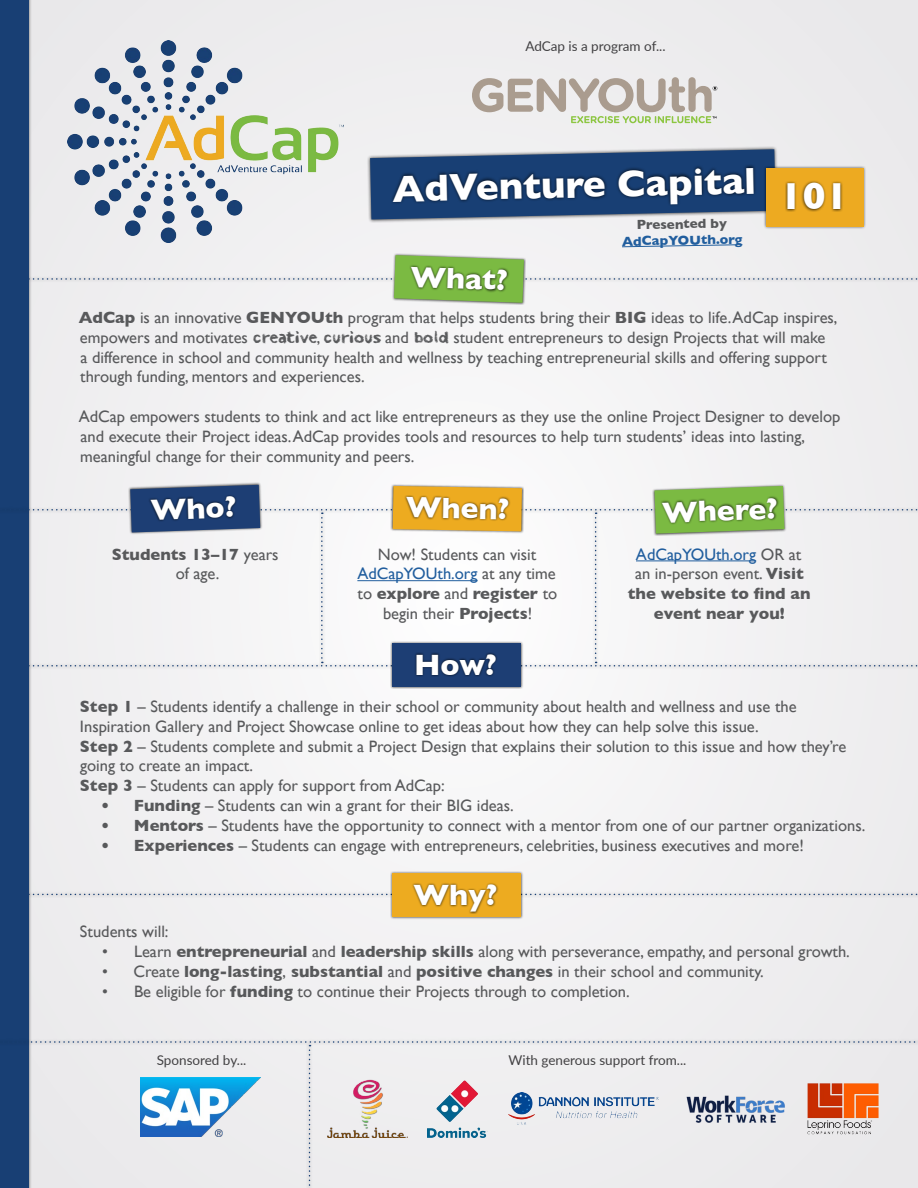
<style>
.page{position:relative;width:918px;height:1188px;background:#f1f0f2}
.page>*{position:absolute;margin:0;border:0;box-sizing:border-box;transform-origin:0 0}
.t1{font:700 38.4px "Gill Sans";color:#fff}
.t2{font:700 30px "Gill Sans";color:#fff}
.t3{font:16.5px/19.8px "Gill Sans";color:#58595b}
.t4{font:700 16.5px/19.8px "Gill Sans";color:#58595b;text-align:center}
.t5{font:13.5px "Lato";color:#414042}
.t6{font:700 13.5px "Gill Sans";color:#215e9e}
.t7{font:700 13.5px "Gill Sans";color:#58595b}
.s1{font-weight:700}
.s2{font-family:"Crayon Hand";font-weight:700}
.s3{font-weight:400}
.s4{font-weight:400;color:#215e9e}
.s5{color:#215e9e}
</style>
<div class="page">
<div style="left:0;top:662px;width:918px;height:8px;background:#edeced"></div>
<div style="left:0;top:890px;width:918px;height:8px;background:#000;opacity:.75"></div>
<svg style="left:32px;top:894px;width:886px;height:1px"></svg>
<img style="left:68px;top:40px;width:276px;height:203px">
<svg style="left:472px;top:77px;width:245px;height:46px"></svg>
<div style="left:367px;top:146px;width:412px;height:77px;background:#000;opacity:.75"></div>
<svg style="left:370px;top:149px;width:406px;height:70px;background:#4c688e"></svg>
<div style="left:390px;top:164px;width:367px;height:43px;background:#000;opacity:.75"></div>
<div style="left:763px;top:165px;width:103px;height:65px;background:#000;opacity:.75"></div>
<div style="left:766px;top:168px;width:98px;height:59px;background:#edaa21"></div>
<div style="left:785px;top:180px;width:59px;height:32px;background:#000;opacity:.75"></div>
<div style="left:0;top:0;width:32px;height:1188px;background:#000;opacity:.75"></div>
<div style="left:0;top:0;width:28px;height:1188px;background:#183f74"></div>
<div style="left:392px;top:253px;width:134px;height:52px;background:#000;opacity:.75"></div>
<svg style="left:28px;top:255px;width:890px;height:48px"></svg>
<div style="left:409px;top:264px;width:101px;height:29px;background:#000;opacity:.75"></div>
<div style="left:0;top:1038px;width:918px;height:8px;background:#e9e8ea"></div>
<svg style="left:0;top:1041px;width:918px;height:147px"></svg>
<img style="left:141px;top:1078px;width:119px;height:59px">
<div style="left:390px;top:483px;width:134px;height:51px;background:#000;opacity:.75"></div>
<div style="left:128px;top:482px;width:134px;height:53px;background:#000;opacity:.75"></div>
<div style="left:652px;top:483px;width:135px;height:53px;background:#000;opacity:.75"></div>
<svg style="left:28px;top:485px;width:890px;height:182px"></svg>
<div style="left:660px;top:496px;width:119px;height:29px;background:#000;opacity:.75"></div>
<div style="left:390px;top:641px;width:134px;height:48px;background:#000;opacity:.75"></div>
<div style="left:393px;top:643px;width:128px;height:44px;background:#1d3e74"></div>
<div style="left:414px;top:652px;width:84px;height:25px;background:#000;opacity:.75"></div>
<div style="left:390px;top:871px;width:134px;height:48px;background:#000;opacity:.75"></div>
<div style="left:393px;top:874px;width:128px;height:43px;background:#edab20"></div>
<div style="left:411px;top:882px;width:88px;height:32px;background:#000;opacity:.75"></div>
<svg style="left:622px;top:244px;width:121px;height:3px"></svg>
<img style="left:508px;top:1093px;width:150px;height:32px">
<img style="left:328px;top:1080px;width:79px;height:58px">
<img style="left:427px;top:1080px;width:60px;height:58px">
<img style="left:677px;top:1093px;width:117px;height:32px">
<img style="left:807px;top:1080px;width:72px;height:58px">
<p class="t5" style="left:525px;top:37px;width:142px">AdCap is a program of...</p>
<h1 class="t1" style="left:392px;top:157px;width:365px;rotate:-1deg">AdVenture Capital</h1>
<h2 class="t2" style="left:411px;top:253px;width:99px;rotate:2deg">What?</h2>
<p class="t7" style="left:637px;top:214px;width:92px;rotate:-1deg">Presented by</p>
<p class="t6" style="left:622px;top:231px;width:122px;rotate:-1deg">AdCapYOUth.org</p>
<h1 class="t1" style="left:780px;top:166px;width:70px">101</h1>
<p class="t3" style="left:79px;top:307px;width:760px"><span class="s1">AdCap</span> is an innovative <span class="s1">GENYOUth</span> program that helps students bring their <span class="s1">BIG</span> ideas to life. AdCap inspires, empowers and motivates <span class="s2">creative</span>, <span class="s2">curious</span> and <span class="s2">bold</span> student entrepreneurs to design Projects that will make<br>a difference in school and community health and wellness by teaching entrepreneurial skills and offering support through funding, mentors and experiences.</p>
<p class="t3" style="left:79px;top:406px;width:763px">AdCap empowers students to think and act like entrepreneurs as they use the online Project Designer to develop and execute their Project ideas. AdCap provides tools and resources to help turn students’ ideas into lasting, meaningful change for their community and peers.</p>
<h2 class="t2" style="left:150px;top:486px;width:87px;rotate:-2deg">Who?</h2>
<h2 class="t2" style="left:406px;top:484px;width:105px;rotate:1deg">When?</h2>
<h2 class="t2" style="left:661px;top:489px;width:117px;rotate:-2deg">Where?</h2>
<p class="t4" style="left:112px;top:544px;width:168px">Students 13–17 <span class="s3">years of age.</span></p>
<p class="t4" style="left:628px;top:544px;width:184px"><span class="s4">AdCapYOUth.org</span> <span class="s3">OR at an in-person event.</span> Visit the website to find an event near you!</p>
<p class="t3" style="left:357px;top:544px;width:201px;text-align:center">Now! Students can visit<br><span class="s5">AdCapYOUth.org</span> at any time to <span class="s1">explore</span> and <span class="s1">register</span> to begin their <span class="s1">Projects</span>!</p>
<h2 class="t2" style="left:414px;top:641px;width:84px">How?</h2>
<p class="t3" style="left:80px;top:696px;width:768px"><span class="s1">Step 1</span> – Students identify a challenge in their school or community about health and wellness and use the Inspiration Gallery and Project Showcase online to get ideas about how they can help solve this issue.<br><span class="s1">Step 2</span> – Students complete and submit a Project Design that explains their solution to this issue and how they’re going to create an impact.<br><span class="s1">Step 3</span> – Students can apply for support from AdCap:</p>
<p class="t3" style="left:101px;top:795px;width:414px"><span class="s1">• Funding</span> – Students can win a grant for their BIG ideas.</p>
<p class="t3" style="left:101px;top:815px;width:766px"><span class="s1">• Mentors</span> – Students have the opportunity to connect with a mentor from one of our partner organizations.</p>
<p class="t3" style="left:101px;top:835px;width:704px"><span class="s1">• Experiences</span> – Students can engage with entrepreneurs, celebrities, business executives and more!</p>
<h2 class="t2" style="left:413px;top:871px;width:85px">Why?</h2>
<p class="t3" style="left:80px;top:922px;width:90px">Students will:</p>
<p class="t3" style="left:102px;top:941px;width:749px">• Learn <span class="s1">entrepreneurial</span> and <span class="s1">leadership skills</span> along with perseverance, empathy, and personal growth.</p>
<p class="t4" style="left:102px;top:961px;width:663px"><span class="s3">• Create</span> long-lasting<span class="s3">,</span> substantial <span class="s3">and</span> positive changes <span class="s3">in their school and community.</span></p>
<p class="t3" style="left:102px;top:981px;width:529px">• Be eligible for <span class="s1">funding</span> to continue their Projects through to completion.</p>
<p class="t5" style="left:157px;top:1050px;width:91px">Sponsored by...</p>
<p class="t5" style="left:509px;top:1050px;width:179px">With generous support from...</p>
</div>
